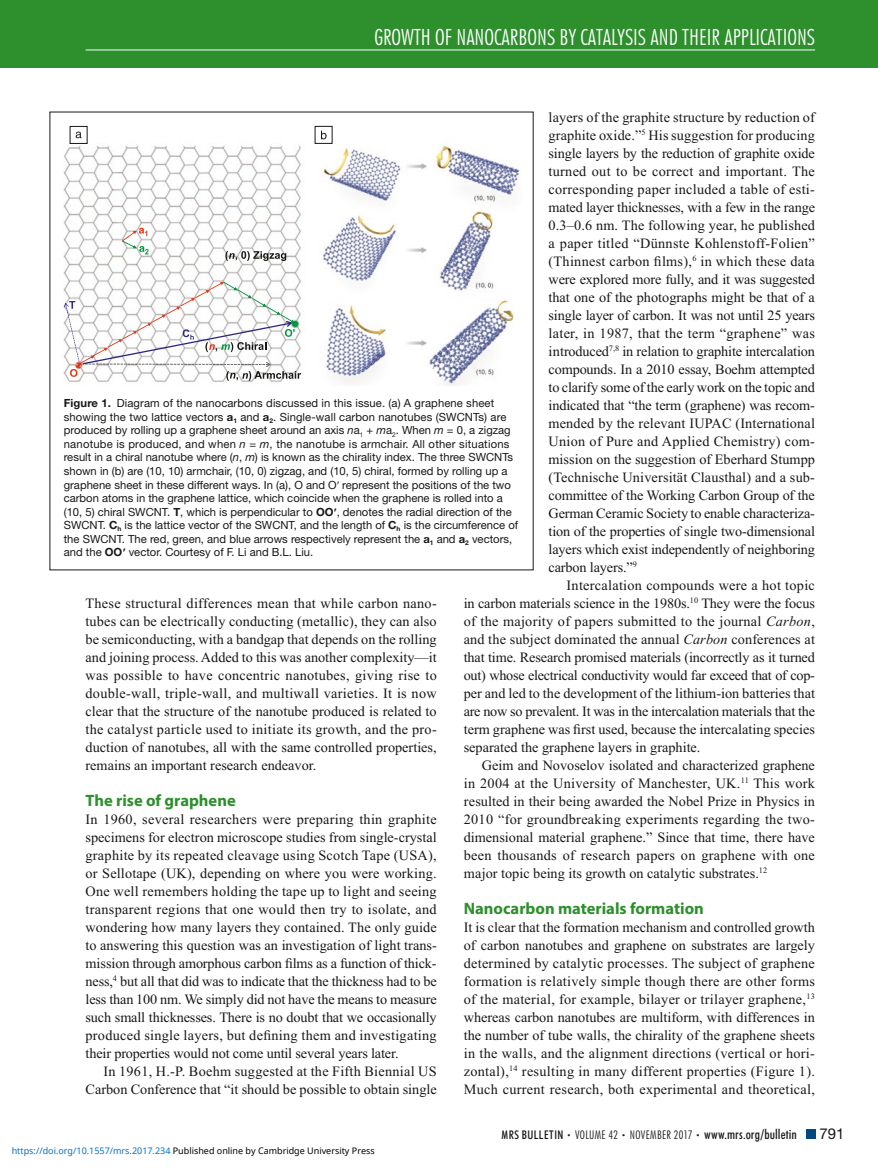
<style>
.page{position:relative;width:878px;height:1175px;background:#fff}
.page>*{position:absolute;margin:0;border:0;box-sizing:border-box;transform-origin:0 0}
.t1{font:300 condensed 22.5px "Futura BT";color:#fff}
.t2{font:700 16.5px "Myriad Pro";color:#2e8f2d}
.t3{font:15px "Helvetica Neue LT Std";color:#181816}
.t4{font:14.25px/18px "Times New Roman";color:#181816;text-align:justify}
.t5{font:300 condensed 12px "Futura BT";letter-spacing:.025em;color:#181816}
.t6{font:11.25px/13.5px "Helvetica Neue LT Std";color:#181816}
.t7{font:9px "Noto Sans";color:#000}
.s1{font-style:italic}
.s2{font-weight:700}
.s3{font-family:"Times New Roman"}
.s4{font-family:"Times New Roman";font-weight:700}
.s5{color:#0172cf}
.s6{font-weight:500}
.s7{font-size:7.5px}
.s8{font-weight:500;font-size:13.5px}
</style>
<div class="page">
<div style="left:0;top:0;width:878px;height:68px;background:#2e8f2d"></div>
<hr style="left:86px;top:50px;width:729px;height:1px;background:#fff">
<div style="left:806px;top:1130px;width:9px;height:8px;background:#004a7f"></div>
<img style="left:64px;top:126px;width:456px;height:259px">
<div style="left:70px;top:126px;width:17px;height:18px;border:1px solid #181816"></div>
<div style="left:315px;top:126px;width:17px;height:18px;border:1px solid #181816"></div>
<svg style="left:76px;top:132px;width:6px;height:6px"></svg>
<svg style="left:321px;top:131px;width:5px;height:8px"></svg>
<svg style="left:122px;top:228px;width:27px;height:26px"></svg>
<svg style="left:225px;top:251px;width:61px;height:10px"></svg>
<svg style="left:64px;top:282px;width:237px;height:99px"></svg>
<h1 class="t1" style="left:374px;top:23px;width:442px">GROWTH OF NANOCARBONS BY CATALYSIS AND THEIR APPLICATIONS</h1>
<p class="t4" style="left:548px;top:108px;width:268px">layers of the graphite structure by reduction of graphite oxide.”<sup>5</sup> His suggestion for producing single layers by the reduction of graphite oxide turned out to be correct and important. The corresponding paper included a table of esti&shy;mated layer thicknesses, with a few in the range 0.3–0.6 nm. The following year, he published a paper titled “Dünnste Kohlenstoff-Folien” (Thinnest carbon films),<sup>6</sup> in which these data were explored more fully, and it was suggested that one of the photographs might be that of a single layer of carbon. It was not until 25 years later, in 1987, that the term “graphene” was introduced<sup>7,8</sup> in relation to graphite intercalation compounds. In a 2010 essay, Boehm attempted to clarify some of the early work on the topic and indicated that “the term (graphene) was recom&shy;mended by the relevant IUPAC (International Union of Pure and Applied Chemistry) com&shy;mission on the suggestion of Eberhard Stumpp (Technische Universität Clausthal) and a sub&shy;committee of the Working Carbon Group of the German Ceramic Society to enable characteriza&shy;tion of the properties of single two-dimensional layers which exist independently of neighboring carbon layers.”<sup>9</sup></p>
<p class="t4" style="left:463px;top:576px;width:353px;text-indent:103px">Intercalation compounds were a hot topic in carbon materials science in the 1980s.<sup>10</sup> They were the focus of the majority of papers submitted to the journal <span class="s1">Carbon</span>, and the subject dominated the annual <span class="s1">Carbon</span> conferences at that time. Research promised materials (incorrectly as it turned out) whose electrical conductivity would far exceed that of cop&shy;per and led to the development of the lithium-ion batteries that are now so prevalent. It was in the intercalation materials that the term graphene was first used, because the intercalating species separated the graphene layers in graphite.</p>
<p class="t4" style="left:463px;top:756px;width:353px;text-indent:18px">Geim and Novoselov isolated and characterized graphene in 2004 at the University of Manchester, UK.<sup>11</sup> This work resulted in their being awarded the Nobel Prize in Physics in 2010 “for groundbreaking experiments regarding the two&shy;dimensional material graphene.” Since that time, there have been thousands of research papers on graphene with one major topic being its growth on catalytic substrates.<sup>12</sup></p>
<p class="t2" style="left:464px;top:897px;width:241px">Nanocarbon materials formation</p>
<p class="t4" style="left:463px;top:918px;width:353px">It is clear that the formation mechanism and controlled growth of carbon nanotubes and graphene on substrates are largely determined by catalytic processes. The subject of graphene formation is relatively simple though there are other forms of the material, for example, bilayer or trilayer graphene,<sup>13 </sup>whereas carbon nanotubes are multiform, with differences in the number of tube walls, the chirality of the graphene sheets in the walls, and the alignment directions (vertical or hori&shy;zontal),<sup>14</sup> resulting in many different properties (Figure 1).<br>Much current research, both experimental and theoretical,</p>
<p class="t6" style="left:64px;top:396px;width:456px"><span class="s2">Figure 1.</span> Diagram of the nanocarbons discussed in this issue. (a) A graphene sheet showing the two lattice vectors <span class="s2">a</span><sub>1</sub> and <span class="s2">a</span><sub>2</sub>. Single-wall carbon nanotubes (SWCNTs) are produced by rolling up a graphene sheet around an axis <span class="s1">n</span>a<sub>1</sub> + <span class="s1">m</span>a<sub>2</sub>. When <span class="s1">m</span> = 0, a zigzag nanotube is produced, and when <span class="s1">n</span> = <span class="s1">m</span>, the nanotube is armchair. All other situations result in a chiral nanotube where (<span class="s1">n</span>, <span class="s1">m</span>) is known as the chirality index. The three SWCNTs shown in (b) are (10, 10) armchair, (10, 0) zigzag, and (10, 5) chiral, formed by rolling up a graphene sheet in these different ways. In (a), O and O<span class="s3">′</span> represent the positions of the two carbon atoms in the graphene lattice, which coincide when the graphene is rolled into a (10, 5) chiral SWCNT. <span class="s2">T</span>, which is perpendicular to <span class="s2">OO</span><span class="s4">′</span>, denotes the radial direction of the SWCNT. <span class="s2">C</span><sub>h</sub> is the lattice vector of the SWCNT, and the length of <span class="s2">C</span><sub>h</sub> is the circumference of the SWCNT. The red, green, and blue arrows respectively represent the <span class="s2">a</span><sub>1</sub> and <span class="s2">a</span><sub>2</sub> vectors, and the <span class="s2">OO</span><span class="s4">′</span> vector. Courtesy of F. Li and B.L. Liu.</p>
<p class="t4" style="left:86px;top:594px;width:353px">These structural differences mean that while carbon nano&shy;tubes can be electrically conducting (metallic), they can also be semiconducting, with a bandgap that depends on the rolling and joining process. Added to this was another complexity—it was possible to have concentric nanotubes, giving rise to double-wall, triple-wall, and multiwall varieties. It is now clear that the structure of the nanotube produced is related to the catalyst particle used to initiate its growth, and the pro&shy;duction of nanotubes, all with the same controlled properties, remains an important research endeavor.</p>
<p class="t2" style="left:86px;top:789px;width:152px">The rise of graphene</p>
<p class="t4" style="left:85px;top:810px;width:353px">In 1960, several researchers were preparing thin graphite specimens for electron microscope studies from single-crystal graphite by its repeated cleavage using Scotch Tape (USA), or Sellotape (UK), depending on where you were working.<br>One well remembers holding the tape up to light and seeing transparent regions that one would then try to isolate, and wondering how many layers they contained. The only guide to answering this question was an investigation of light trans&shy;mission through amorphous carbon films as a function of thick&shy;ness,<sup>4</sup> but all that did was to indicate that the thickness had to be less than 100 nm. We simply did not have the means to measure such small thicknesses. There is no doubt that we occasionally produced single layers, but defining them and investigating their properties would not come until several years later.</p>
<p class="t4" style="left:85px;top:1062px;width:353px;text-align:right">In 1961, H.-P. Boehm suggested at the Fifth Biennial US<br>Carbon Conference that “it should be possible to obtain single</p>
<p class="t7" style="left:12px;top:1143px;width:364px"><span class="s5">https://doi.org/10.1557/mrs.2017.234</span> Published online by Cambridge University Press</p>
<p class="t5" style="left:501px;top:1127px;width:297px"><span class="s6">MRS BULLETIN</span> <span class="s7">•</span> VOLUME 42 <span class="s7">•</span> NOVEMBER 2017 <span class="s7">•</span> <span class="s8">www.mrs.org/bulletin</span></p>
<p class="t3" style="left:819px;top:1124px;width:27px">791</p>
</div>
